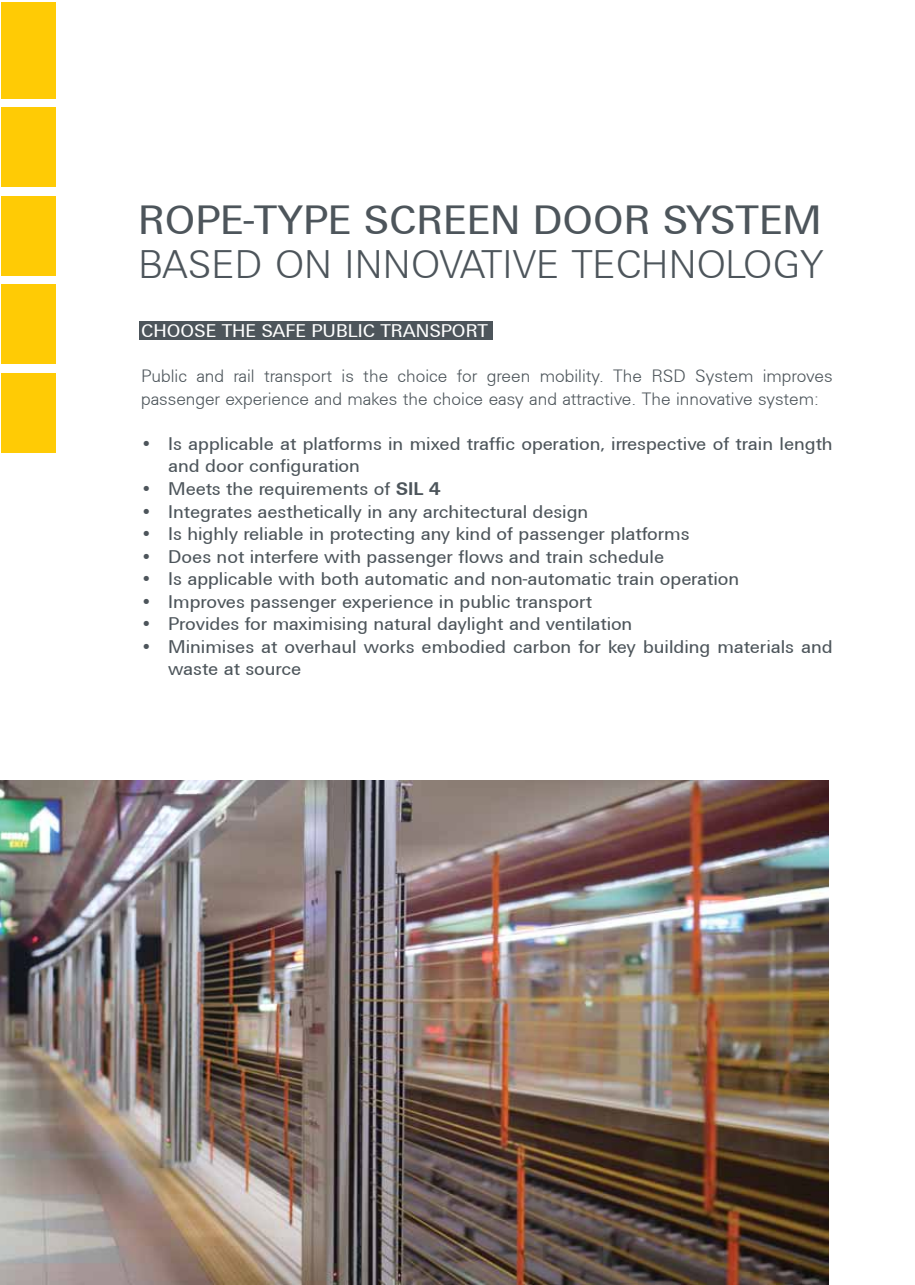
<style>
.page{position:relative;width:915px;height:1285px;background:#fff}
.page>*{position:absolute;margin:0;border:0;box-sizing:border-box;transform-origin:0 0}
.t1{font:300 43.5px "Universum Bg";letter-spacing:-.01em;color:#4d555b}
.t2{font:43.5px "Universum Bg";color:#4d555b}
.t3{font:19.5px/22.5px "Universum Bg";color:#4d555b}
.t4{font:300 19.5px/22.5px "Universum Bg";color:#4d555b}
.t5{font:19.5px "Universum Bg";color:#fff}
.s1{font-weight:700}
</style>
<div class="page">
<img style="left:0;top:780px;width:828px;height:504px">
<div style="left:139px;top:321px;width:353px;height:19px;background:#4d555b"></div>
<div style="left:1px;top:373px;width:55px;height:79px;background:#ffcb05"></div>
<div style="left:1px;top:285px;width:55px;height:79px;background:#ffcb05"></div>
<div style="left:1px;top:196px;width:55px;height:79px;background:#ffcb05"></div>
<div style="left:1px;top:108px;width:55px;height:79px;background:#ffcb05"></div>
<div style="left:1px;top:2px;width:55px;height:96px;background:#ffcb05"></div>
<h1 class="t2" style="left:138px;top:197px;width:684px">ROPE-TYPE SCREEN DOOR SYSTEM</h1>
<h1 class="t1" style="left:138px;top:241px;width:686px">BASED ON INNOVATIVE TECHNOLOGY</h1>
<p class="t5" style="left:141px;top:320px;width:348px">CHOOSE THE SAFE PUBLIC TRANSPORT</p>
<p class="t4" style="left:141px;top:365px;width:692px">Public and rail transport is the choice for green mobility. The RSD System improves passenger experience and makes the choice easy and attractive. The innovative system:</p>
<p class="t3" style="left:168px;top:432px;width:665px;text-indent:-27px">• Is applicable at platforms in mixed traffic operation, irrespective of train length and door configuration</p>
<p class="t3" style="left:141px;top:477px;width:301px">• Meets the requirements of <span class="s1">SIL 4</span></p>
<p class="t3" style="left:141px;top:500px;width:448px">• Integrates aesthetically in any architectural design</p>
<p class="t3" style="left:141px;top:522px;width:549px">• Is highly reliable in protecting any kind of passenger platforms</p>
<p class="t3" style="left:141px;top:545px;width:524px">• Does not interfere with passenger flows and train schedule</p>
<p class="t3" style="left:141px;top:567px;width:599px">• Is applicable with both automatic and non-automatic train operation</p>
<p class="t3" style="left:141px;top:590px;width:452px">• Improves passenger experience in public transport</p>
<p class="t3" style="left:141px;top:612px;width:492px">• Provides for maximising natural daylight and ventilation</p>
<p class="t3" style="left:168px;top:635px;width:665px;text-indent:-27px">• Minimises at overhaul works embodied carbon for key building materials and waste at source</p>
</div>
